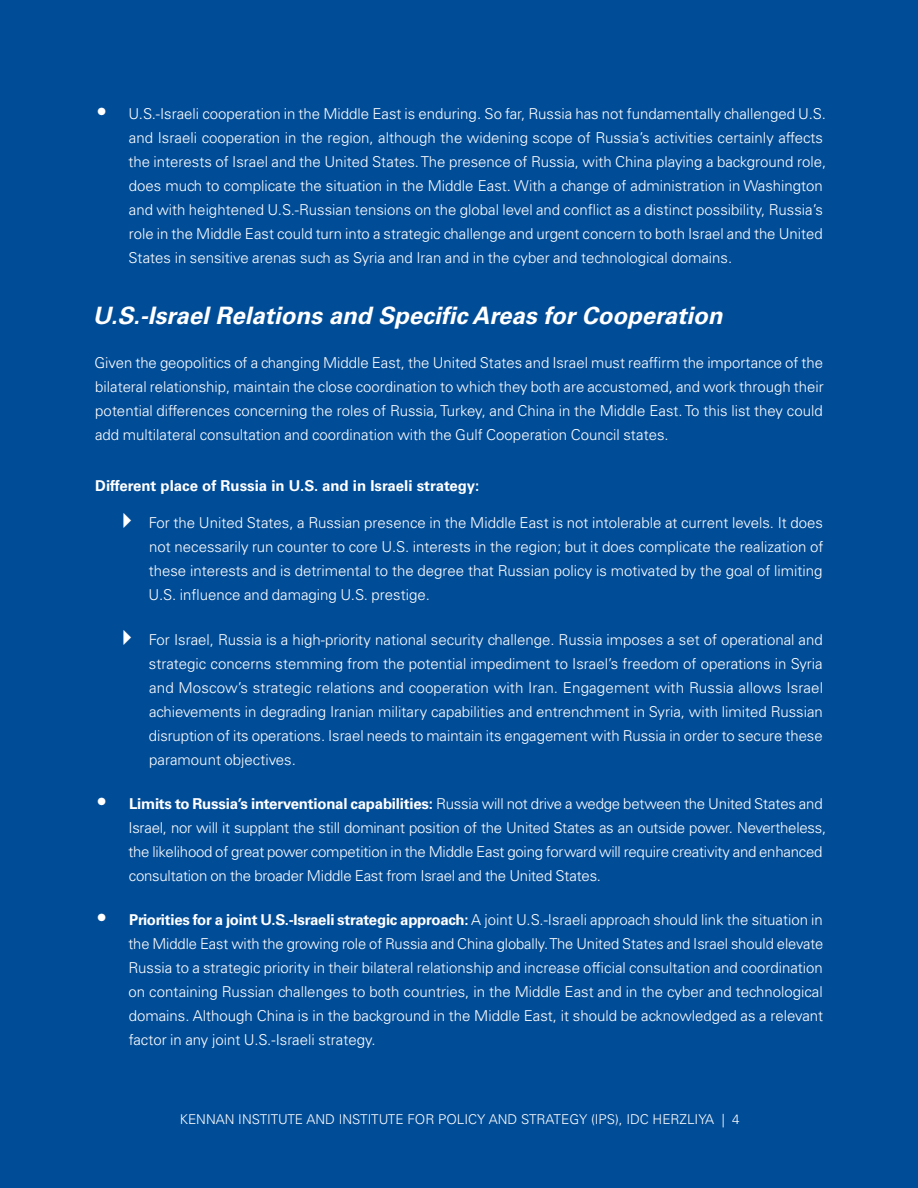
<style>
.page{position:relative;width:918px;height:1188px;background:#004c97}
.page>*{position:absolute;margin:0;border:0;box-sizing:border-box;transform-origin:0 0}
.SUBHEAD_1{font:italic 700 24px "Univers LT Std";color:#fff}
.body_2_JUSTIFIED{font:300 15px/24px "Univers LT Std";color:#fff;text-align:justify}
.BODY{font:700 15px "Univers LT Std";color:#fff}
.t1{font:300 13.5px "Univers LT Std";color:#fff}
.s1{font-size:21px}
.s2{font-weight:700}
</style>
<div class="page">
<p class="body_2_JUSTIFIED" style="left:128px;top:102px;width:699px;text-align:left;text-indent:-32px"><span class="s1">•</span> U.S.-Israeli cooperation in the Middle East is enduring. So far, Russia has not fundamentally challenged U.S. and Israeli cooperation in the region, although the widening scope of Russia’s activities certainly affects the interests of Israel and the United States. The presence of Russia, with China playing a background role, does much to complicate the situation in the Middle East. With a change of administration in Washington and with heightened U.S.-Russian tensions on the global level and conflict as a distinct possibility, Russia’s role in the Middle East could turn into a strategic challenge and urgent concern to both Israel and the United States in sensitive arenas such as Syria and Iran and in the cyber and technological domains.</p>
<p class="SUBHEAD_1" style="left:93px;top:301px;width:631px">U.S.-Israel Relations and Specific Areas for Cooperation</p>
<p class="body_2_JUSTIFIED" style="left:95px;top:351px;width:731px">Given the geopolitics of a changing Middle East, the United States and Israel must reaffirm the importance of the bilateral relationship, maintain the close coordination to which they both are accustomed, and work through their potential differences concerning the roles of Russia, Turkey, and China in the Middle East. To this list they could add multilateral consultation and coordination with the Gulf Cooperation Council states.</p>
<p class="BODY" style="left:95px;top:477px;width:385px">Different place of Russia in U.S. and in Israeli strategy:</p>
<p class="body_2_JUSTIFIED" style="left:149px;top:511px;width:676px">For the United States, a Russian presence in the Middle East is not intolerable at current levels. It does not necessarily run counter to core U.S. interests in the region; but it does complicate the realization of these interests and is detrimental to the degree that Russian policy is motivated by the goal of limiting U.S. influence and damaging U.S. prestige.</p>
<p class="body_2_JUSTIFIED" style="left:149px;top:627px;width:676px">For Israel, Russia is a high-priority national security challenge. Russia imposes a set of operational and strategic concerns stemming from the potential impediment to Israel’s freedom of operations in Syria and Moscow’s strategic relations and cooperation with Iran. Engagement with Russia allows Israel achievements in degrading Iranian military capabilities and entrenchment in Syria, with limited Russian disruption of its operations. Israel needs to maintain its engagement with Russia in order to secure these paramount objectives.</p>
<p class="body_2_JUSTIFIED" style="left:128px;top:792px;width:699px;text-align:left;text-indent:-32px"><span class="s1">•</span> <span class="s2">Limits to Russia’s interventional capabilities:</span> Russia will not drive a wedge between the United States and Israel, nor will it supplant the still dominant position of the United States as an outside power. Nevertheless, the likelihood of great power competition in the Middle East going forward will require creativity and enhanced consultation on the broader Middle East from Israel and the United States.</p>
<p class="body_2_JUSTIFIED" style="left:128px;top:908px;width:696px;text-indent:-32px"><span class="s1">•</span> <span class="s2">Priorities for a joint U.S.-Israeli strategic approach:</span> A joint U.S.-Israeli approach should link the situation in the Middle East with the growing role of Russia and China globally. The United States and Israel should elevate Russia to a strategic priority in their bilateral relationship and increase official consultation and coordination on containing Russian challenges to both countries, in the Middle East and in the cyber and technological domains. Although China is in the background in the Middle East, it should be acknowledged as a relevant factor in any joint U.S.-Israeli strategy.</p>
<p class="t1" style="left:180px;top:1111px;width:562px">KENNAN INSTITUTE AND INSTITUTE FOR POLICY AND STRATEGY (IPS), IDC HERZLIYA | 4</p>
</div>
